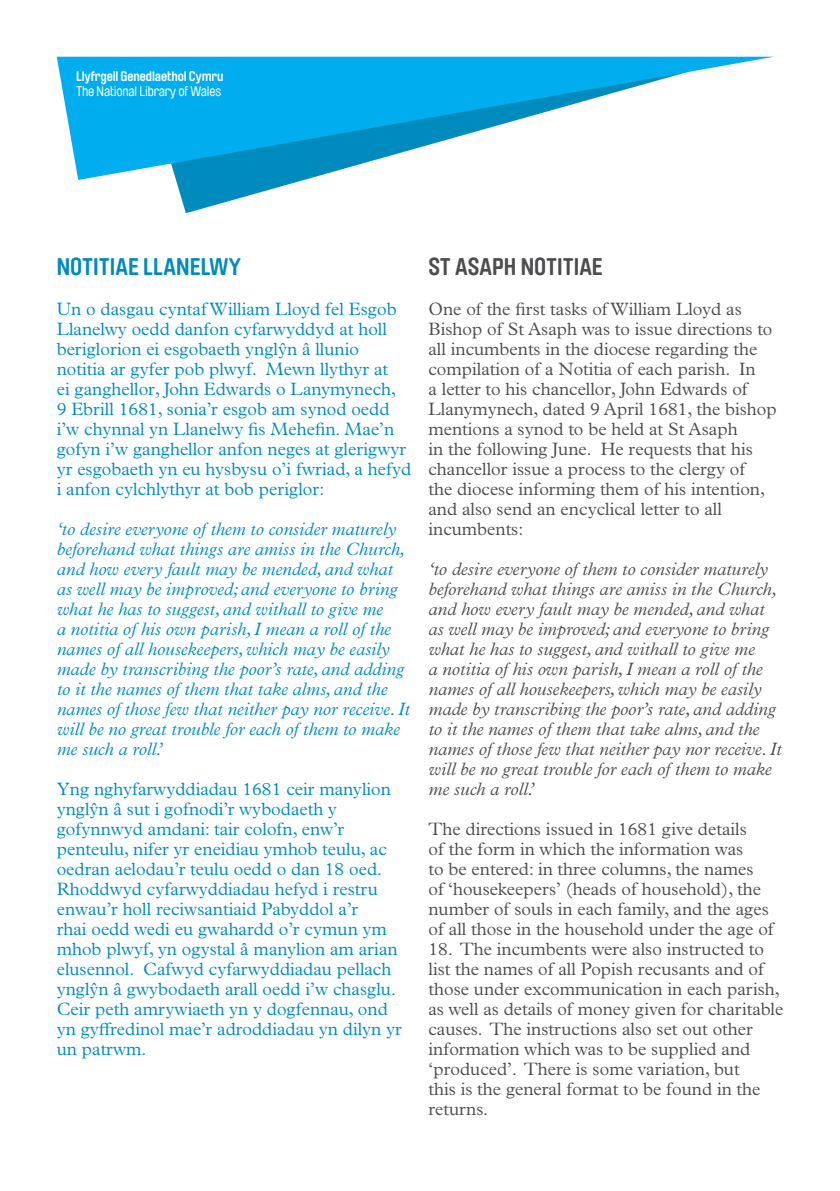
<style>
.page{position:relative;width:840px;height:1191px;background:#fff}
.page>*{position:absolute;margin:0;border:0;box-sizing:border-box;transform-origin:0 0}
.t1{font:700 24px "Brauer Neue";color:#008bbf}
.t2{font:700 24px "Brauer Neue";color:#4d4d4f}
.t3{font:300 18px/20px "Plantin MT Pro";color:#4d4d4f}
.t4{font:300 18px/20px "Plantin MT Pro";color:#008bbf}
.t5{font:italic 300 18px/20px "Plantin MT Pro";color:#008bbf}
.t6{font:italic 300 18px/20px "Plantin MT Pro";color:#4d4d4f}
.t7{font:700 13.8px "Brauer Neue";letter-spacing:-.01em;color:#fff}
.t8{font:13.8px "Brauer Neue";letter-spacing:-.01em;color:#fff}
</style>
<div class="page">
<svg style="left:176px;top:180px;width:128px;height:33px"></svg>
<svg style="left:57px;top:57px;width:715px;height:123px;fill:#00aeef"></svg>
<p class="t7" style="left:76px;top:68px;width:149px">LLYFRGELL GENEDLAETHOL CYMRU</p>
<p class="t8" style="left:76px;top:84px;width:146px">The National Library of Wales</p>
<h1 class="t1" style="left:57px;top:253px;width:25px">NOTITIAE</h1>
<h1 class="t1" style="left:143px;top:253px;width:24px">LLANELWY</h1>
<p class="t4" style="left:57px;top:299px;width:356px">Un o dasgau cyntaf William Lloyd fel Esgob Llanelwy oedd danfon cyfarwyddyd at holl beriglorion ei esgobaeth ynglŷn â llunio notitia ar gyfer pob plwyf. Mewn llythyr at<br>ei ganghellor, John Edwards o Lanymynech,<br>9 Ebrill 1681, sonia’r esgob am synod oedd i’w chynnal yn Llanelwy fis Mehefin. Mae’n gofyn i’w ganghellor anfon neges at glerigwyr yr esgobaeth yn eu hysbysu o’i fwriad, a hefyd i anfon cylchlythyr at bob periglor:</p>
<p class="t5" style="left:57px;top:519px;width:354px">‘to desire everyone of them to consider maturely beforehand what things are amiss in the Church, and how every fault may be mended, and what as well may be improved; and everyone to bring what he has to suggest, and withall to give me<br>a notitia of his own parish, I mean a roll of the names of all housekeepers, which may be easily made by transcribing the poor’s rate, and adding to it the names of them that take alms, and the names of those few that neither pay nor receive. It will be no great trouble for each of them to make me such a roll.’</p>
<p class="t4" style="left:57px;top:779px;width:346px">Yng nghyfarwyddiadau 1681 ceir manylion ynglŷn â sut i gofnodi’r wybodaeth y gofynnwyd amdani: tair colofn, enw’r penteulu, nifer yr eneidiau ymhob teulu, ac oedran aelodau’r teulu oedd o dan 18 oed.<br>Rhoddwyd cyfarwyddiadau hefyd i restru enwau’r holl reciwsantiaid Pabyddol a’r<br>rhai oedd wedi eu gwahardd o’r cymun ym mhob plwyf, yn ogystal â manylion am arian elusennol. Cafwyd cyfarwyddiadau pellach ynglŷn â gwybodaeth arall oedd i’w chasglu.<br>Ceir peth amrywiaeth yn y dogfennau, ond yn gyffredinol mae’r adroddiadau yn dilyn yr un patrwm.</p>
<h1 class="t2" style="left:428px;top:253px;width:52px">ST ASAPH</h1>
<h1 class="t2" style="left:520px;top:253px;width:25px">NOTITIAE</h1>
<p class="t3" style="left:428px;top:299px;width:349px">One of the first tasks of William Lloyd as Bishop of St Asaph was to issue directions to all incumbents in the diocese regarding the compilation of a Notitia of each parish. In<br>a letter to his chancellor, John Edwards of Llanymynech, dated 9 April 1681, the bishop mentions a synod to be held at St Asaph<br>in the following June. He requests that his chancellor issue a process to the clergy of<br>the diocese informing them of his intention, and also send an encyclical letter to all incumbents:</p>
<p class="t6" style="left:428px;top:559px;width:354px">‘to desire everyone of them to consider maturely beforehand what things are amiss in the Church, and how every fault may be mended, and what as well may be improved; and everyone to bring what he has to suggest, and withall to give me<br>a notitia of his own parish, I mean a roll of the names of all housekeepers, which may be easily made by transcribing the poor’s rate, and adding to it the names of them that take alms, and the names of those few that neither pay nor receive. It will be no great trouble for each of them to make me such a roll.’</p>
<p class="t3" style="left:428px;top:819px;width:347px">The directions issued in 1681 give details<br>of the form in which the information was<br>to be entered: in three columns, the names<br>of ‘housekeepers’ (heads of household), the number of souls in each family, and the ages of all those in the household under the age of</p>
<p class="t3" style="left:428px;top:939px;width:356px">18. The incumbents were also instructed to list the names of all Popish recusants and of those under excommunication in each parish, as well as details of money given for charitable causes. The instructions also set out other information which was to be supplied and ‘produced’. There is some variation, but<br>this is the general format to be found in the returns.</p>
</div>
